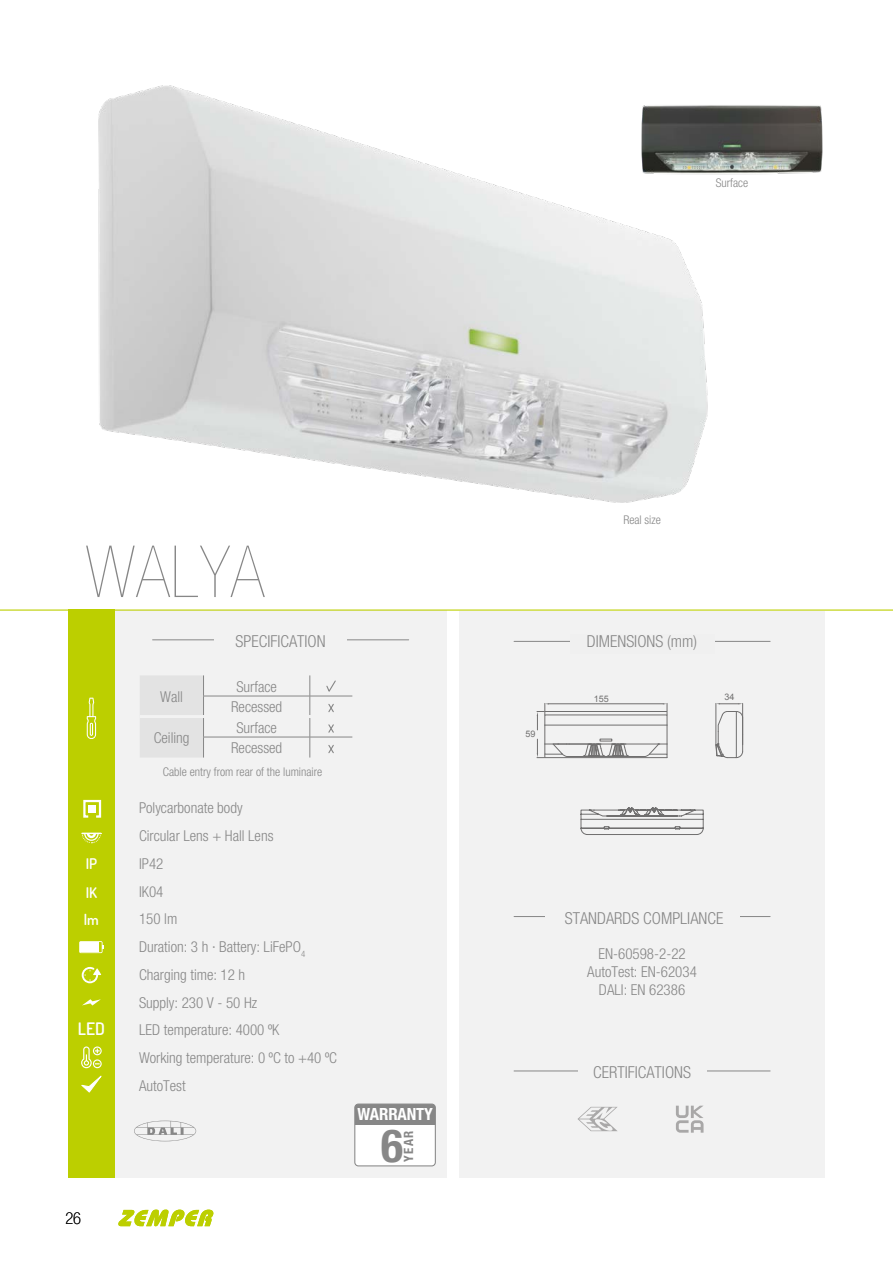
<style>
.page{position:relative;width:893px;height:1263px;background:#fff}
.page>*{position:absolute;margin:0;border:0;box-sizing:border-box;transform-origin:0 0}
.t1{font:72px "Helvetica Neue LT 27 Ult Lt Cn";color:#878787}
.t2{font:45.75px "Helvetica Neue LT 77 Bd Cn";color:#878787}
.t3{font:600 17.25px "Dosis";color:#fff}
.t4{font:16.8px "Helvetica Neue LT 77 Bd Cn";letter-spacing:-.01em;color:#fff}
.t5{font:16.5px "Helvetica Neue LT 47 Lt Cn";color:#878787}
.t6{font:100 condensed 16.5px "Helvetica Neue LT Std";color:#000}
.t7{font:15px/27.8px "Helvetica Neue LT 47 Lt Cn";color:#878787;text-align:center}
.t8{font:600 14.7px/27.8px "Dosis";color:#fff}
.t9{font:12.9px "Helvetica Neue LT 77 Bd Cn";color:#878787}
.t10{font:12px "Helvetica Neue LT 47 Lt Cn";color:#878787}
.t11{font:9px "Arial";color:#706f6f}
</style>
<div class="page">
<div style="left:115px;top:611px;width:331px;height:567px;background:#f2f2f2"></div>
<div style="left:68px;top:610px;width:47px;height:568px;background:#bccf00"></div>
<div style="left:459px;top:611px;width:366px;height:566px;background:#f2f2f2"></div>
<hr style="left:514px;top:916px;width:256px;height:1px;background:#878787">
<div style="left:545px;top:910px;width:194px;height:17px;background:#f2f2f2"></div>
<img style="left:721px;top:105px;width:102px;height:70px">
<hr style="left:0;top:609px;width:893px;height:2px;background:#bccf00">
<svg style="left:118px;top:1209px;width:95px;height:17px"></svg>
<svg style="left:580px;top:807px;width:124px;height:28px"></svg>
<svg style="left:736px;top:711px;width:7px;height:47px"></svg>
<svg style="left:715px;top:711px;width:13px;height:47px"></svg>
<hr style="left:716px;top:703px;width:1px;height:42px;background:#706f6f">
<hr style="left:742px;top:703px;width:1px;height:42px;background:#706f6f">
<svg style="left:716px;top:703px;width:26px;height:1px"></svg>
<svg style="left:537px;top:703px;width:131px;height:56px"></svg>
<svg style="left:79px;top:941px;width:25px;height:12px"></svg>
<svg style="left:82px;top:999px;width:19px;height:6px"></svg>
<svg style="left:82px;top:967px;width:19px;height:16px"></svg>
<svg style="left:81px;top:1046px;width:21px;height:47px"></svg>
<svg style="left:134px;top:1121px;width:62px;height:20px"></svg>
<svg style="left:83px;top:799px;width:19px;height:19px"></svg>
<div style="left:88px;top:805px;width:8px;height:7px;background:#fff"></div>
<svg style="left:82px;top:833px;width:20px;height:10px"></svg>
<img style="left:98px;top:85px;width:623px;height:418px">
<div style="left:355px;top:1104px;width:80px;height:62px;background:#fff;border-radius:4px"></div>
<div style="left:355px;top:1104px;width:80px;height:20px;background:#878787"></div>
<div style="left:354px;top:1103px;width:82px;height:63px;border:1px solid #878787;border-radius:4px"></div>
<hr style="left:514px;top:641px;width:256px;height:1px;background:#878787">
<div style="left:570px;top:634px;width:144px;height:19px;background:#f0f0f0"></div>
<hr style="left:514px;top:1070px;width:256px;height:1px;background:#878787">
<div style="left:578px;top:1065px;width:129px;height:17px;background:#f2f2f2"></div>
<svg style="left:578px;top:1107px;width:39px;height:24px"></svg>
<svg style="left:676px;top:1106px;width:28px;height:27px"></svg>
<hr style="left:153px;top:639px;width:256px;height:1px;background:#878787">
<div style="left:215px;top:634px;width:132px;height:17px;background:#f2f2f2"></div>
<hr style="left:203px;top:696px;width:107px;height:1px;background:#878787">
<hr style="left:310px;top:696px;width:42px;height:1px;background:#878787">
<hr style="left:203px;top:737px;width:107px;height:1px;background:#878787">
<div style="left:140px;top:675px;width:64px;height:82px;background:#e3e3e3"></div>
<hr style="left:310px;top:737px;width:42px;height:1px;background:#878787">
<svg style="left:310px;top:675px;width:1px;height:82px"></svg>
<hr style="left:140px;top:715px;width:64px;height:3px;background:#f2f2f2">
<hr style="left:310px;top:715px;width:42px;height:3px;background:#f2f2f2">
<svg style="left:326px;top:680px;width:10px;height:12px"></svg>
<svg style="left:328px;top:704px;width:6px;height:9px"></svg>
<svg style="left:328px;top:724px;width:6px;height:9px"></svg>
<svg style="left:328px;top:745px;width:6px;height:9px"></svg>
<svg style="left:87px;top:698px;width:9px;height:41px"></svg>
<p class="t10" style="left:716px;top:176px;width:34px">Surface</p>
<h1 class="t1" style="left:85px;top:531px;width:181px">WALYA</h1>
<p class="t5" style="left:236px;top:632px;width:92px">SPECIFICATION</p>
<p class="t8" style="left:84px;top:850px;width:17px">IP<br>IK lm</p>
<p class="t3" style="left:78px;top:1017px;width:29px">LED</p>
<p class="t7" style="left:160px;top:683px;width:24px">Wall</p>
<p class="t7" style="left:231px;top:676px;width:53px;line-height:20.5px">Surface<br>Recessed</p>
<p class="t7" style="left:154px;top:724px;width:37px">Ceiling</p>
<p class="t7" style="left:231px;top:717px;width:53px;line-height:20.5px">Surface<br>Recessed</p>
<p class="t10" style="left:163px;top:764px;width:161px">Cable entry from rear of the luminaire</p>
<p class="t7" style="left:139px;top:794px;width:199px;text-align:left">Polycarbonate body<br>Circular Lens + Hall Lens<br>IP42<br>IK04<br>150 lm<br>Duration: 3 h · Battery: LiFePO<sub>4<br></sub>Charging time: 12 h<br>Supply: 230 V - 50 Hz<br>LED temperature: 4000 ºK<br>Working temperature: 0 ºC to +40 ºC<br>AutoTest</p>
<p class="t6" style="left:65px;top:1209px;width:17px">26</p>
<p class="t4" style="left:357px;top:1104px;width:77px">WARRANTY</p>
<h2 class="t2" style="left:381px;top:1118px;width:23px">6</h2>
<p class="t9" style="left:401px;top:1162px;width:32px;rotate:-90deg">YEAR</p>
<p class="t11" style="left:526px;top:728px;width:12px">59</p>
<p class="t10" style="left:623px;top:513px;width:39px">Real size</p>
<p class="t5" style="left:587px;top:632px;width:112px">DIMENSIONS (mm)</p>
<p class="t11" style="left:594px;top:692px;width:17px">155</p>
<p class="t11" style="left:724px;top:691px;width:12px">34</p>
<p class="t5" style="left:565px;top:908px;width:160px">STANDARDS COMPLIANCE</p>
<p class="t7" style="left:587px;top:945px;width:111px;line-height:18px">EN-60598-2-22<br>AutoTest: EN-62034<br>DALI: EN 62386</p>
<p class="t5" style="left:593px;top:1063px;width:99px">CERTIFICATIONS</p>
</div>
